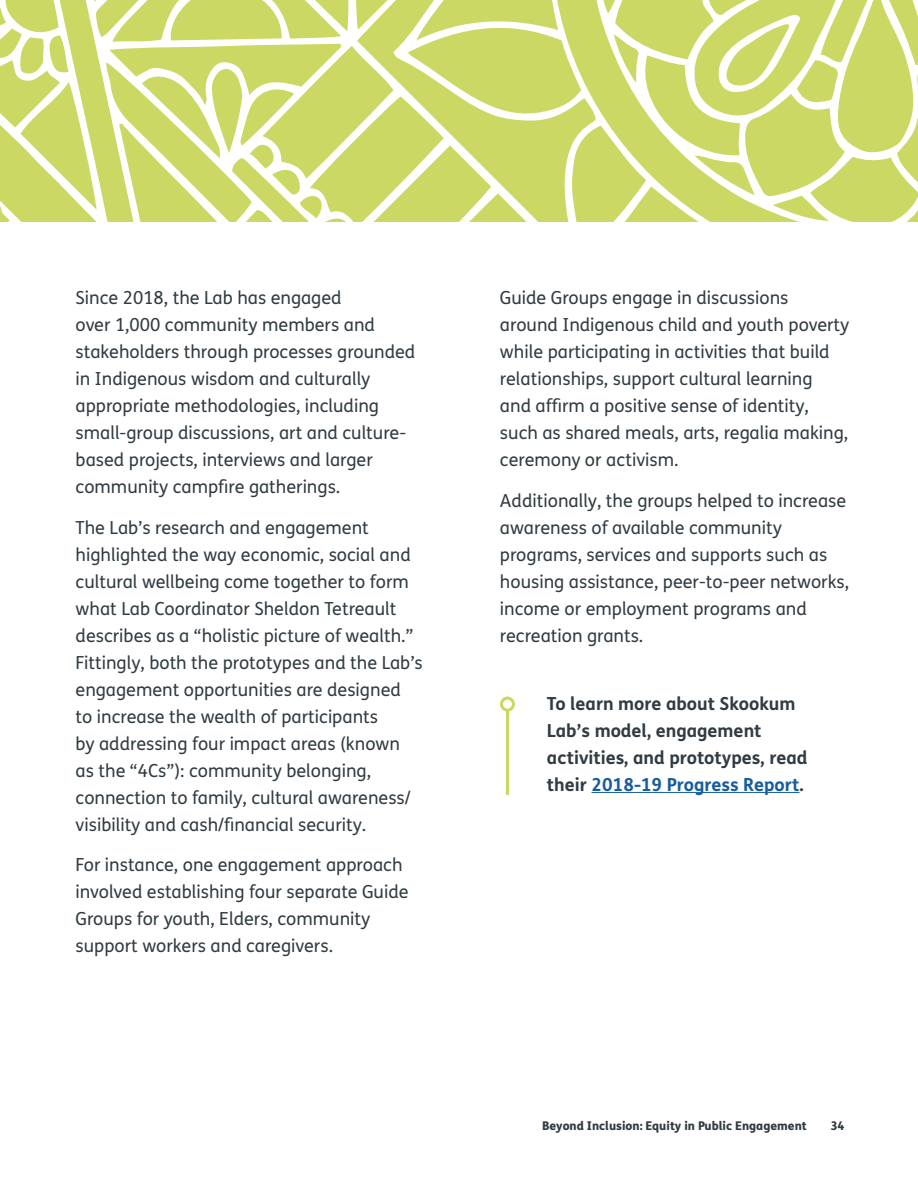
<style>
.page{position:relative;width:918px;height:1188px;background:#fff}
.page>*{position:absolute;margin:0;border:0;box-sizing:border-box;transform-origin:0 0}
.Paragraph_Style_1{font:18px/27px "FS Me";color:#303c42}
.Paragraph_Style_1-2{font:700 18px/27px "FS Me";color:#303c42}
.t1{font:800 12px "FS Me";color:#303c42}
.s1{color:#175d9e}
</style>
<div class="page">
<hr style="left:506px;top:710px;width:3px;height:85px;background:#ccd864">
<div style="left:500px;top:697px;width:15px;height:15px;border:3px solid #ccd864;border-radius:50%"></div>
<svg style="left:0;top:0;width:590px;height:221px;fill:#ccd864"></svg>
<svg style="left:590px;top:0;width:328px;height:221px;fill:#ccd864"></svg>
<svg style="left:717px;top:14px;width:83px;height:78px"></svg>
<hr style="left:592px;top:792px;width:207px;height:1px;background:#175d9e">
<p class="Paragraph_Style_1" style="left:76px;top:284px;width:341px">Since 2018, the Lab has engaged<br>over 1,000 community members and stakeholders through processes grounded in Indigenous wisdom and culturally appropriate methodologies, including small-group discussions, art and culture&shy;based projects, interviews and larger community campfire gatherings.</p>
<p class="Paragraph_Style_1" style="left:76px;top:513px;width:349px">The Lab’s research and engagement highlighted the way economic, social and cultural wellbeing come together to form what Lab Coordinator Sheldon Tetreault describes as a “holistic picture of wealth.” Fittingly, both the prototypes and the Lab’s engagement opportunities are designed<br>to increase the wealth of participants<br>by addressing four impact areas (known as the “4Cs”): community belonging, connection to family, cultural awareness/ visibility and cash/financial security.</p>
<p class="Paragraph_Style_1" style="left:76px;top:851px;width:335px">For instance, one engagement approach involved establishing four separate Guide Groups for youth, Elders, community support workers and caregivers.</p>
<p class="Paragraph_Style_1" style="left:500px;top:284px;width:351px">Guide Groups engage in discussions around Indigenous child and youth poverty while participating in activities that build relationships, support cultural learning<br>and affirm a positive sense of identity, such as shared meals, arts, regalia making, ceremony or activism.</p>
<p class="Paragraph_Style_1" style="left:500px;top:486px;width:351px">Additionally, the groups helped to increase awareness of available community programs, services and supports such as housing assistance, peer-to-peer networks, income or employment programs and recreation grants.</p>
<p class="Paragraph_Style_1-2" style="left:547px;top:689px;width:262px">To learn more about Skookum<br>Lab’s model, engagement activities, and prototypes, read their <span class="s1">2018-19 Progress Report</span>.</p>
<p class="t1" style="left:542px;top:1116px;width:266px">Beyond Inclusion: Equity in Public Engagement</p>
<p class="t1" style="left:830px;top:1116px;width:16px">34</p>
</div>
